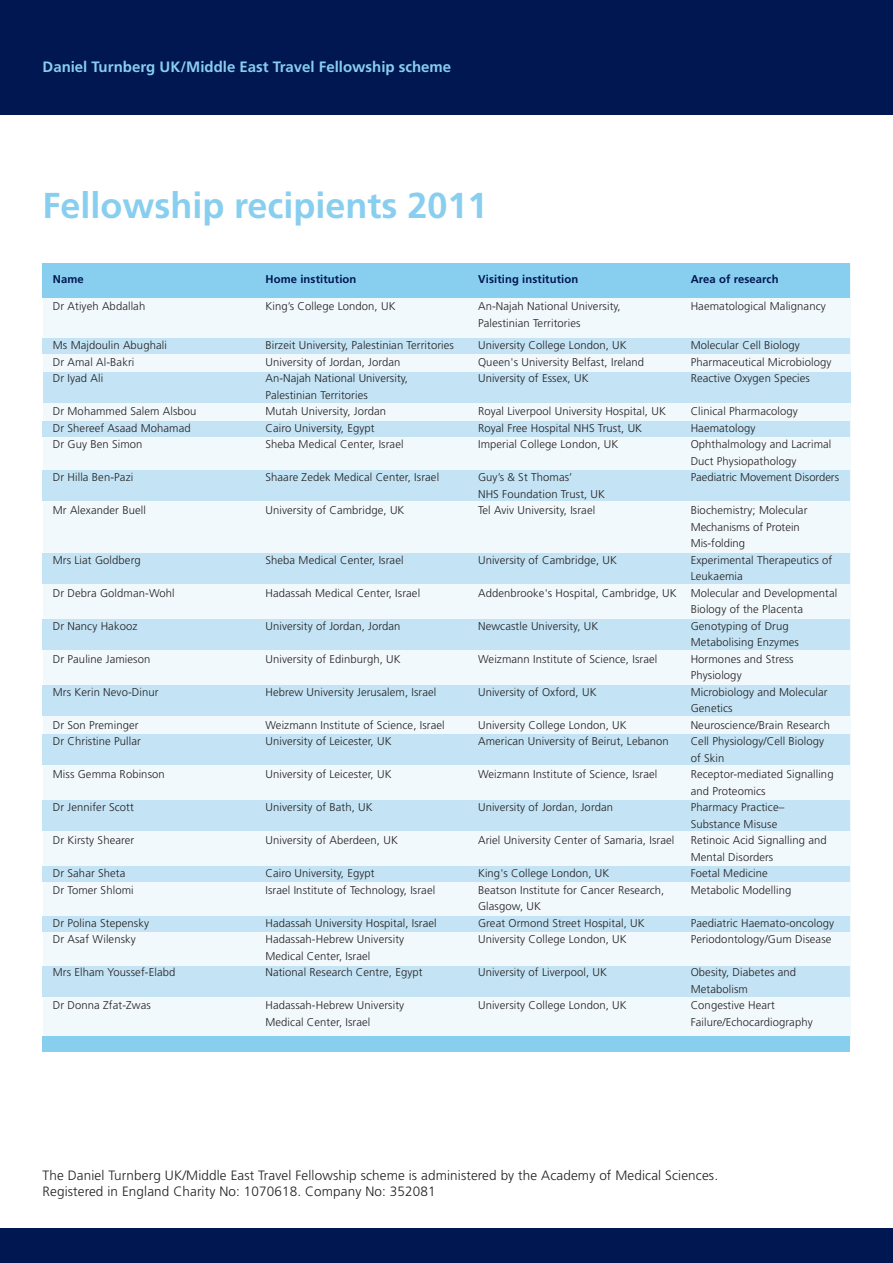
<style>
.page{position:relative;width:893px;height:1263px;background:#fff}
.page>*{position:absolute;margin:0;border:0;box-sizing:border-box;transform-origin:0 0}
.t1{font:700 36px "Frutiger";color:#88ceef}
.t2{font:700 15px "Frutiger";color:#88ceef}
.t3{font:300 13.5px/16.5px "Frutiger";letter-spacing:.01em;color:#231f20}
.t4{font:300 11.25px/16.5px "Frutiger";letter-spacing:.01em;color:#231f20}
.t5{font:700 11.25px "Frutiger";letter-spacing:.01em;color:#001751}
</style>
<div class="page">
<div style="left:0;top:1229px;width:893px;height:34px;background:#001751"></div>
<div style="left:43px;top:265px;width:807px;height:777px;background:#f2f9fd"></div>
<div style="left:43px;top:264px;width:807px;height:34px;background:#88ceef"></div>
<div style="left:43px;top:372px;width:807px;height:30px;background:#c4e4f5"></div>
<div style="left:43px;top:470px;width:807px;height:31px;background:#c4e4f5"></div>
<div style="left:43px;top:554px;width:807px;height:30px;background:#c4e4f5"></div>
<div style="left:43px;top:619px;width:807px;height:31px;background:#c4e4f5"></div>
<div style="left:43px;top:685px;width:807px;height:30px;background:#c4e4f5"></div>
<div style="left:43px;top:734px;width:807px;height:30px;background:#c4e4f5"></div>
<div style="left:43px;top:800px;width:807px;height:30px;background:#c4e4f5"></div>
<div style="left:43px;top:966px;width:807px;height:31px;background:#c4e4f5"></div>
<div style="left:43px;top:421px;width:807px;height:15px;background:#c4e4f5"></div>
<div style="left:43px;top:866px;width:807px;height:16px;background:#c4e4f5"></div>
<div style="left:43px;top:916px;width:807px;height:15px;background:#c4e4f5"></div>
<div style="left:42px;top:339px;width:808px;height:15px;background:#c4e4f5"></div>
<div style="left:43px;top:1036px;width:807px;height:15px;background:#88ceef"></div>
<div style="left:0;top:0;width:893px;height:115px;background:#001751"></div>
<h2 class="t2" style="left:43px;top:61px;width:410px">Daniel Turnberg UK/Middle East Travel Fellowship scheme</h2>
<h1 class="t1" style="left:43px;top:191px;width:446px">Fellowship recipients 2011</h1>
<p class="t5" style="left:53px;top:275px;width:32px">Name</p>
<p class="t5" style="left:265px;top:275px;width:92px">Home institution</p>
<p class="t5" style="left:478px;top:275px;width:102px">Visiting institution</p>
<p class="t5" style="left:691px;top:275px;width:89px">Area of research</p>
<p class="t4" style="left:53px;top:299px;width:94px">Dr Atiyeh Abdallah</p>
<p class="t4" style="left:265px;top:299px;width:132px">King’s College London, UK</p>
<p class="t4" style="left:478px;top:299px;width:144px">An-Najah National University,</p>
<p class="t4" style="left:691px;top:299px;width:137px">Haematological Malignancy</p>
<p class="t4" style="left:478px;top:315px;width:104px">Palestinian Territories</p>
<p class="t4" style="left:53px;top:338px;width:116px">Ms Majdoulin Abughali</p>
<p class="t4" style="left:265px;top:338px;width:190px">Birzeit University, Palestinian Territories</p>
<p class="t4" style="left:478px;top:338px;width:150px">University College London, UK</p>
<p class="t4" style="left:691px;top:338px;width:111px">Molecular Cell Biology</p>
<p class="t4" style="left:53px;top:354px;width:83px">Dr Amal Al-Bakri</p>
<p class="t4" style="left:265px;top:354px;width:136px">University of Jordan, Jordan</p>
<p class="t4" style="left:478px;top:354px;width:167px">Queen's University Belfast, Ireland</p>
<p class="t4" style="left:691px;top:354px;width:142px">Pharmaceutical Microbiology</p>
<p class="t4" style="left:53px;top:371px;width:52px">Dr Iyad Ali</p>
<p class="t4" style="left:265px;top:371px;width:144px">An-Najah National University,</p>
<p class="t4" style="left:478px;top:371px;width:112px">University of Essex, UK</p>
<p class="t4" style="left:691px;top:371px;width:121px">Reactive Oxygen Species</p>
<p class="t4" style="left:265px;top:387px;width:104px">Palestinian Territories</p>
<p class="t4" style="left:53px;top:404px;width:145px">Dr Mohammed Salem Alsbou</p>
<p class="t4" style="left:265px;top:404px;width:122px">Mutah University, Jordan</p>
<p class="t4" style="left:478px;top:404px;width:189px">Royal Liverpool University Hospital, UK</p>
<p class="t4" style="left:691px;top:404px;width:109px">Clinical Pharmacology</p>
<p class="t4" style="left:53px;top:420px;width:139px">Dr Shereef Asaad Mohamad</p>
<p class="t4" style="left:265px;top:420px;width:111px">Cairo University, Egypt</p>
<p class="t4" style="left:478px;top:420px;width:166px">Royal Free Hospital NHS Trust, UK</p>
<p class="t4" style="left:691px;top:420px;width:66px">Haematology</p>
<p class="t4" style="left:53px;top:437px;width:91px">Dr Guy Ben Simon</p>
<p class="t4" style="left:265px;top:437px;width:140px">Sheba Medical Center, Israel</p>
<p class="t4" style="left:478px;top:437px;width:142px">Imperial College London, UK</p>
<p class="t4" style="left:691px;top:437px;width:142px">Ophthalmology and Lacrimal<br>Duct Physiopathology</p>
<p class="t4" style="left:53px;top:470px;width:82px">Dr Hilla Ben-Pazi</p>
<p class="t4" style="left:265px;top:470px;width:175px">Shaare Zedek Medical Center, Israel</p>
<p class="t4" style="left:478px;top:470px;width:96px">Guy’s &amp; St Thomas’</p>
<p class="t4" style="left:691px;top:470px;width:150px">Paediatric Movement Disorders</p>
<p class="t4" style="left:478px;top:486px;width:129px">NHS Foundation Trust, UK</p>
<p class="t4" style="left:53px;top:503px;width:95px">Mr Alexander Buell</p>
<p class="t4" style="left:265px;top:503px;width:141px">University of Cambridge, UK</p>
<p class="t4" style="left:478px;top:503px;width:119px">Tel Aviv University, Israel</p>
<p class="t4" style="left:691px;top:503px;width:118px">Biochemistry; Molecular<br>Mechanisms of Protein<br>Mis-folding</p>
<p class="t4" style="left:53px;top:552px;width:89px">Mrs Liat Goldberg</p>
<p class="t4" style="left:265px;top:552px;width:140px">Sheba Medical Center, Israel</p>
<p class="t4" style="left:478px;top:552px;width:141px">University of Cambridge, UK</p>
<p class="t4" style="left:691px;top:552px;width:143px">Experimental Therapeutics of<br>Leukaemia</p>
<p class="t4" style="left:53px;top:585px;width:123px">Dr Debra Goldman-Wohl</p>
<p class="t4" style="left:265px;top:585px;width:156px">Hadassah Medical Center, Israel</p>
<p class="t4" style="left:691px;top:585px;width:148px;text-indent:-213px">Addenbrooke's Hospital, Cambridge, UK Molecular and Developmental<br>Biology of the Placenta</p>
<p class="t4" style="left:53px;top:618px;width:86px">Dr Nancy Hakooz</p>
<p class="t4" style="left:265px;top:618px;width:136px">University of Jordan, Jordan</p>
<p class="t4" style="left:478px;top:618px;width:122px">Newcastle University, UK</p>
<p class="t4" style="left:691px;top:618px;width:110px">Genotyping of Drug<br>Metabolising Enzymes</p>
<p class="t4" style="left:53px;top:651px;width:99px">Dr Pauline Jamieson</p>
<p class="t4" style="left:265px;top:651px;width:137px">University of Edinburgh, UK</p>
<p class="t4" style="left:478px;top:651px;width:181px">Weizmann Institute of Science, Israel</p>
<p class="t4" style="left:691px;top:651px;width:104px">Hormones and Stress<br>Physiology</p>
<p class="t4" style="left:53px;top:684px;width:107px">Mrs Kerin Nevo-Dinur</p>
<p class="t4" style="left:265px;top:684px;width:172px">Hebrew University Jerusalem, Israel</p>
<p class="t4" style="left:478px;top:684px;width:120px">University of Oxford, UK</p>
<p class="t4" style="left:691px;top:684px;width:138px">Microbiology and Molecular<br>Genetics</p>
<p class="t4" style="left:53px;top:717px;width:87px">Dr Son Preminger</p>
<p class="t4" style="left:265px;top:717px;width:181px">Weizmann Institute of Science, Israel</p>
<p class="t4" style="left:478px;top:717px;width:150px">University College London, UK</p>
<p class="t4" style="left:691px;top:717px;width:141px">Neuroscience/Brain Research</p>
<p class="t4" style="left:53px;top:734px;width:90px">Dr Christine Pullar</p>
<p class="t4" style="left:265px;top:734px;width:128px">University of Leicester, UK</p>
<p class="t4" style="left:478px;top:734px;width:192px">American University of Beirut, Lebanon</p>
<p class="t4" style="left:691px;top:734px;width:135px">Cell Physiology/Cell Biology of Skin</p>
<p class="t4" style="left:53px;top:767px;width:113px">Miss Gemma Robinson</p>
<p class="t4" style="left:265px;top:767px;width:128px">University of Leicester, UK</p>
<p class="t4" style="left:478px;top:767px;width:181px">Weizmann Institute of Science, Israel</p>
<p class="t4" style="left:691px;top:767px;width:144px">Receptor-mediated Signalling and Proteomics</p>
<p class="t4" style="left:53px;top:800px;width:83px">Dr Jennifer Scott</p>
<p class="t4" style="left:265px;top:800px;width:109px">University of Bath, UK</p>
<p class="t4" style="left:478px;top:800px;width:136px">University of Jordan, Jordan</p>
<p class="t4" style="left:691px;top:800px;width:95px">Pharmacy Practice–<br>Substance Misuse</p>
<p class="t4" style="left:53px;top:833px;width:83px">Dr Kirsty Shearer</p>
<p class="t4" style="left:265px;top:833px;width:134px">University of Aberdeen, UK</p>
<p class="t4" style="left:478px;top:833px;width:198px">Ariel University Center of Samaria, Israel</p>
<p class="t4" style="left:691px;top:833px;width:138px">Retinoic Acid Signalling and<br>Mental Disorders</p>
<p class="t4" style="left:53px;top:866px;width:74px">Dr Sahar Sheta</p>
<p class="t4" style="left:265px;top:866px;width:111px">Cairo University, Egypt</p>
<p class="t4" style="left:478px;top:866px;width:133px">King's College London, UK</p>
<p class="t4" style="left:691px;top:866px;width:79px">Foetal Medicine</p>
<p class="t4" style="left:53px;top:882px;width:82px">Dr Tomer Shlomi</p>
<p class="t4" style="left:265px;top:882px;width:171px">Israel Institute of Technology, Israel</p>
<p class="t4" style="left:478px;top:882px;width:188px">Beatson Institute for Cancer Research,</p>
<p class="t4" style="left:691px;top:882px;width:102px">Metabolic Modelling</p>
<p class="t4" style="left:478px;top:899px;width:64px">Glasgow, UK</p>
<p class="t4" style="left:53px;top:915px;width:98px">Dr Polina Stepensky</p>
<p class="t4" style="left:265px;top:915px;width:173px">Hadassah University Hospital, Israel</p>
<p class="t4" style="left:478px;top:915px;width:168px">Great Ormond Street Hospital, UK</p>
<p class="t4" style="left:691px;top:915px;width:145px">Paediatric Haemato-oncology</p>
<p class="t4" style="left:53px;top:932px;width:85px">Dr Asaf Wilensky</p>
<p class="t4" style="left:265px;top:932px;width:140px">Hadassah-Hebrew University</p>
<p class="t4" style="left:478px;top:932px;width:150px">University College London, UK</p>
<p class="t4" style="left:691px;top:932px;width:142px">Periodontology/Gum Disease</p>
<p class="t4" style="left:265px;top:948px;width:106px">Medical Center, Israel</p>
<p class="t4" style="left:53px;top:965px;width:124px">Mrs Elham Youssef-Elabd</p>
<p class="t4" style="left:265px;top:965px;width:159px">National Research Centre, Egypt</p>
<p class="t4" style="left:478px;top:965px;width:131px">University of Liverpool, UK</p>
<p class="t4" style="left:691px;top:965px;width:107px">Obesity, Diabetes and<br>Metabolism</p>
<p class="t4" style="left:53px;top:998px;width:100px">Dr Donna Zfat-Zwas</p>
<p class="t4" style="left:265px;top:998px;width:140px">Hadassah-Hebrew University</p>
<p class="t4" style="left:478px;top:998px;width:150px">University College London, UK</p>
<p class="t4" style="left:691px;top:998px;width:86px">Congestive Heart</p>
<p class="t4" style="left:265px;top:1014px;width:106px">Medical Center, Israel</p>
<p class="t4" style="left:691px;top:1014px;width:124px">Failure/Echocardiography</p>
<p class="t3" style="left:43px;top:1168px;width:677px">The Daniel Turnberg UK/Middle East Travel Fellowship scheme is administered by the Academy of Medical Sciences.<br>Registered in England Charity No: 1070618. Company No: 352081</p>
</div>
